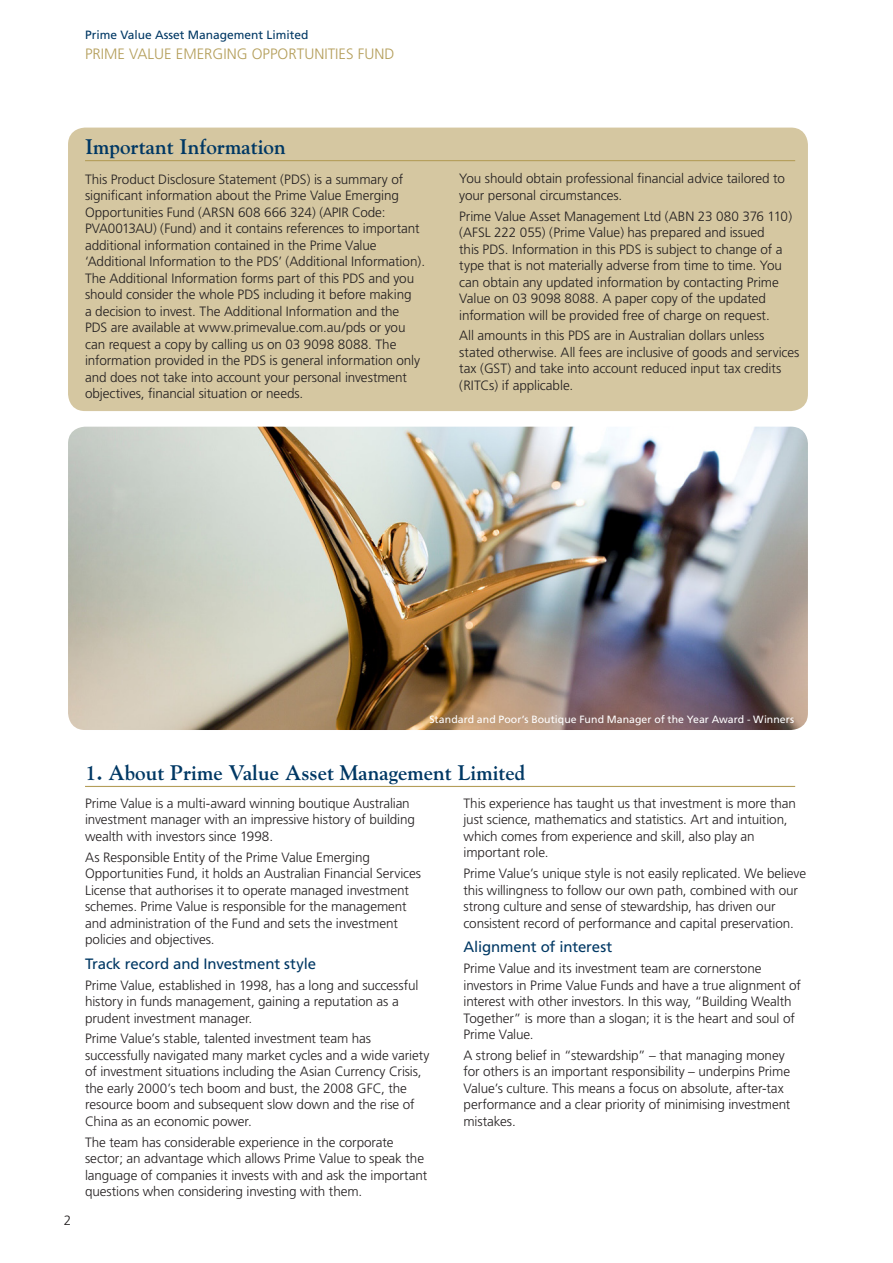
<style>
.page{position:relative;width:893px;height:1263px;background:#fff}
.page>*{position:absolute;margin:0;border:0;box-sizing:border-box;transform-origin:0 0}
.t1{font:700 21px "Goudy";color:#003864}
.t2{font:15px "Frutiger";letter-spacing:-.01em;color:#003864}
.t3{font:300 15px "Frutiger";color:#b49e5a}
.t4{font:300 13.5px/16.5px "Frutiger";letter-spacing:-.01em;color:#231f20}
.t5{font:12px "Frutiger";color:#003864}
.t6{font:10.5px "Frutiger";letter-spacing:.005em;color:#fff}
</style>
<div class="page">
<div style="left:68px;top:128px;width:740px;height:283px;background:#d5c7a1;border-radius:17px"></div>
<hr style="left:85px;top:786px;width:710px;height:1px;background:#b49e5a">
<img style="left:68px;top:427px;width:740px;height:303px">
<hr style="left:85px;top:160px;width:710px;height:1px;background:#b49e5a">
<p class="t5" style="left:85px;top:28px;width:225px">Prime Value Asset Management Limited</p>
<p class="t3" style="left:85px;top:45px;width:311px">PRIME VALUE EMERGING OPPORTUNITIES FUND</p>
<h1 class="t1" style="left:85px;top:134px;width:202px">Important Information</h1>
<p class="t4" style="left:85px;top:171px;width:342px">This Product Disclosure Statement (PDS) is a summary of significant information about the Prime Value Emerging Opportunities Fund (ARSN 608 666 324) (APIR Code:<br>PVA0013AU) (Fund) and it contains references to important additional information contained in the Prime Value ‘Additional Information to the PDS’ (Additional Information).<br>The Additional Information forms part of this PDS and you should consider the whole PDS including it before making<br>a decision to invest. The Additional Information and the<br>PDS are available at www.primevalue.com.au/pds or you can request a copy by calling us on 03 9098 8088. The information provided in the PDS is general information only and does not take into account your personal investment objectives, financial situation or needs.</p>
<p class="t4" style="left:459px;top:171px;width:327px">You should obtain professional financial advice tailored to your personal circumstances.</p>
<p class="t4" style="left:459px;top:208px;width:334px">Prime Value Asset Management Ltd (ABN 23 080 376 110) (AFSL 222 055) (Prime Value) has prepared and issued<br>this PDS. Information in this PDS is subject to change of a type that is not materially adverse from time to time. You can obtain any updated information by contacting Prime Value on 03 9098 8088. A paper copy of the updated information will be provided free of charge on request.</p>
<p class="t4" style="left:459px;top:327px;width:342px">All amounts in this PDS are in Australian dollars unless stated otherwise. All fees are inclusive of goods and services tax (GST) and take into account reduced input tax credits (RITCs) if applicable.</p>
<p class="t6" style="left:429px;top:713px;width:366px">Standard and Poor’s Boutique Fund Manager of the Year Award - Winners</p>
<p class="t4" style="left:64px;top:1212px;width:9px">2</p>
<h1 class="t1" style="left:85px;top:760px;width:442px">1. About Prime Value Asset Management Limited</h1>
<p class="t4" style="left:85px;top:795px;width:331px">Prime Value is a multi-award winning boutique Australian investment manager with an impressive history of building wealth with investors since 1998.</p>
<p class="t4" style="left:85px;top:849px;width:338px">As Responsible Entity of the Prime Value Emerging Opportunities Fund, it holds an Australian Financial Services License that authorises it to operate managed investment schemes. Prime Value is responsible for the management and administration of the Fund and sets the investment policies and objectives.</p>
<p class="t2" style="left:85px;top:955px;width:233px">Track record and Investment style</p>
<p class="t4" style="left:85px;top:977px;width:335px">Prime Value, established in 1998, has a long and successful history in funds management, gaining a reputation as a prudent investment manager.</p>
<p class="t4" style="left:85px;top:1030px;width:346px">Prime Value’s stable, talented investment team has successfully navigated many market cycles and a wide variety of investment situations including the Asian Currency Crisis, the early 2000’s tech boom and bust, the 2008 GFC, the resource boom and subsequent slow down and the rise of China as an economic power.</p>
<p class="t4" style="left:85px;top:1133px;width:344px">The team has considerable experience in the corporate sector; an advantage which allows Prime Value to speak the language of companies it invests with and ask the important questions when considering investing with them.</p>
<p class="t4" style="left:463px;top:795px;width:334px">This experience has taught us that investment is more than just science, mathematics and statistics. Art and intuition, which comes from experience and skill, also play an important role.</p>
<p class="t4" style="left:463px;top:865px;width:344px">Prime Value’s unique style is not easily replicated. We believe this willingness to follow our own path, combined with our strong culture and sense of stewardship, has driven our consistent record of performance and capital preservation.</p>
<p class="t2" style="left:463px;top:938px;width:150px">Alignment of interest</p>
<p class="t4" style="left:463px;top:960px;width:339px">Prime Value and its investment team are cornerstone investors in Prime Value Funds and have a true alignment of interest with other investors. In this way, “Building Wealth Together” is more than a slogan; it is the heart and soul of Prime Value.</p>
<p class="t4" style="left:463px;top:1047px;width:328px">A strong belief in “stewardship” – that managing money for others is an important responsibility – underpins Prime Value’s culture. This means a focus on absolute, after-tax performance and a clear priority of minimising investment mistakes.</p>
</div>
